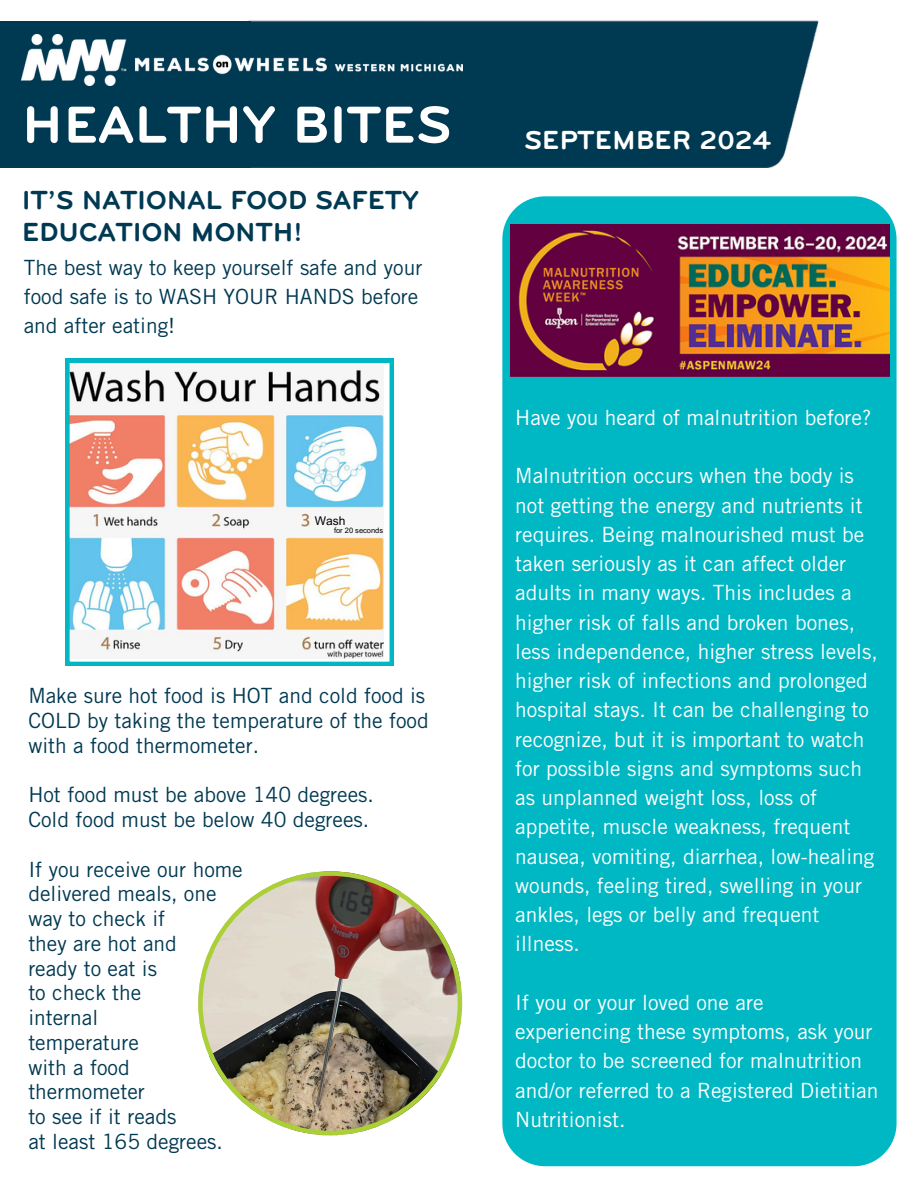
<style>
.page{position:relative;width:918px;height:1188px;background:#fff}
.page>*{position:absolute;margin:0;border:0;box-sizing:border-box;transform-origin:0 0}
.t1{font:700 54px "Bryant";color:#fff}
.t2{font:700 27px/31.5px "Bryant";color:#003952}
.t3{font:700 27px "Bryant";color:#fff}
.t4{font:21px/29.2px "Trade Gothic LT Std";color:#fff}
.t5{font:21px/24.8px "Trade Gothic LT Std";color:#003952}
.t6{font:12px "Arial MT Pro";color:#000}
.t7{font:7.5px "Arial MT Pro";color:#000}
</style>
<div class="page">
<div style="left:502px;top:196px;width:395px;height:970px;background:#00b8c4"></div>
<img style="left:198px;top:871px;width:264px;height:264px">
<div style="left:247px;top:20px;width:572px;height:148px;background:#003952"></div>
<div style="left:0;top:21px;width:250px;height:147px;background:#003952"></div>
<img style="left:22px;top:35px;width:441px;height:50px">
<img style="left:510px;top:224px;width:379px;height:152px">
<svg style="left:65px;top:359px;width:329px;height:307px"></svg>
<div style="left:312px;top:510px;width:71px;height:26px;background:#f6f6f6"></div>
<h4 class="t1" style="left:22px;top:95px;width:431px">HEALTHY BITES</h4>
<p class="t2" style="left:22px;top:184px;width:399px">IT’S NATIONAL FOOD SAFETY<br>EDUCATION MONTH!</p>
<h3 class="t5" style="left:24px;top:255px;width:400px;line-height:29.2px">The best way to keep yourself safe and your food safe is to WASH YOUR HANDS before and after eating!</h3>
<h3 class="t6" style="left:315px;top:516px;width:32px">Wash</h3>
<p class="t7" style="left:334px;top:527px;width:51px">for 20 seconds</p>
<h3 class="t5" style="left:28px;top:686px;width:402px">Make sure hot food is HOT and cold food is<br>COLD by taking the temperature of the food with a food thermometer.</h3>
<h3 class="t5" style="left:28px;top:785px;width:347px">Hot food must be above 140 degrees.<br>Cold food must be below 40 degrees.</h3>
<h3 class="t5" style="left:28px;top:860px;width:216px">If you receive our home delivered meals, one way to check if<br>they are hot and<br>ready to eat is<br>to check the<br>internal<br>temperature<br>with a food thermometer<br>to see if it reads<br>at least 165 degrees.</h3>
<p class="t3" style="left:524px;top:125px;width:249px">SEPTEMBER 2024</p>
<p class="t4" style="left:515px;top:406px;width:358px">Have you heard of malnutrition before?</p>
<h3 class="t4" style="left:515px;top:464px;width:364px">Malnutrition occurs when the body is not getting the energy and nutrients it requires. Being malnourished must be taken seriously as it can affect older adults in many ways. This includes a higher risk of falls and broken bones, less independence, higher stress levels, higher risk of infections and prolonged hospital stays. It can be challenging to recognize, but it is important to watch for possible signs and symptoms such as unplanned weight loss, loss of appetite, muscle weakness, frequent nausea, vomiting, diarrhea, low-healing wounds, feeling tired, swelling in your ankles, legs or belly and frequent illness.</h3>
<h3 class="t4" style="left:515px;top:991px;width:365px">If you or your loved one are experiencing these symptoms, ask your doctor to be screened for malnutrition and/or referred to a Registered Dietitian<br>Nutritionist.</h3>
</div>
